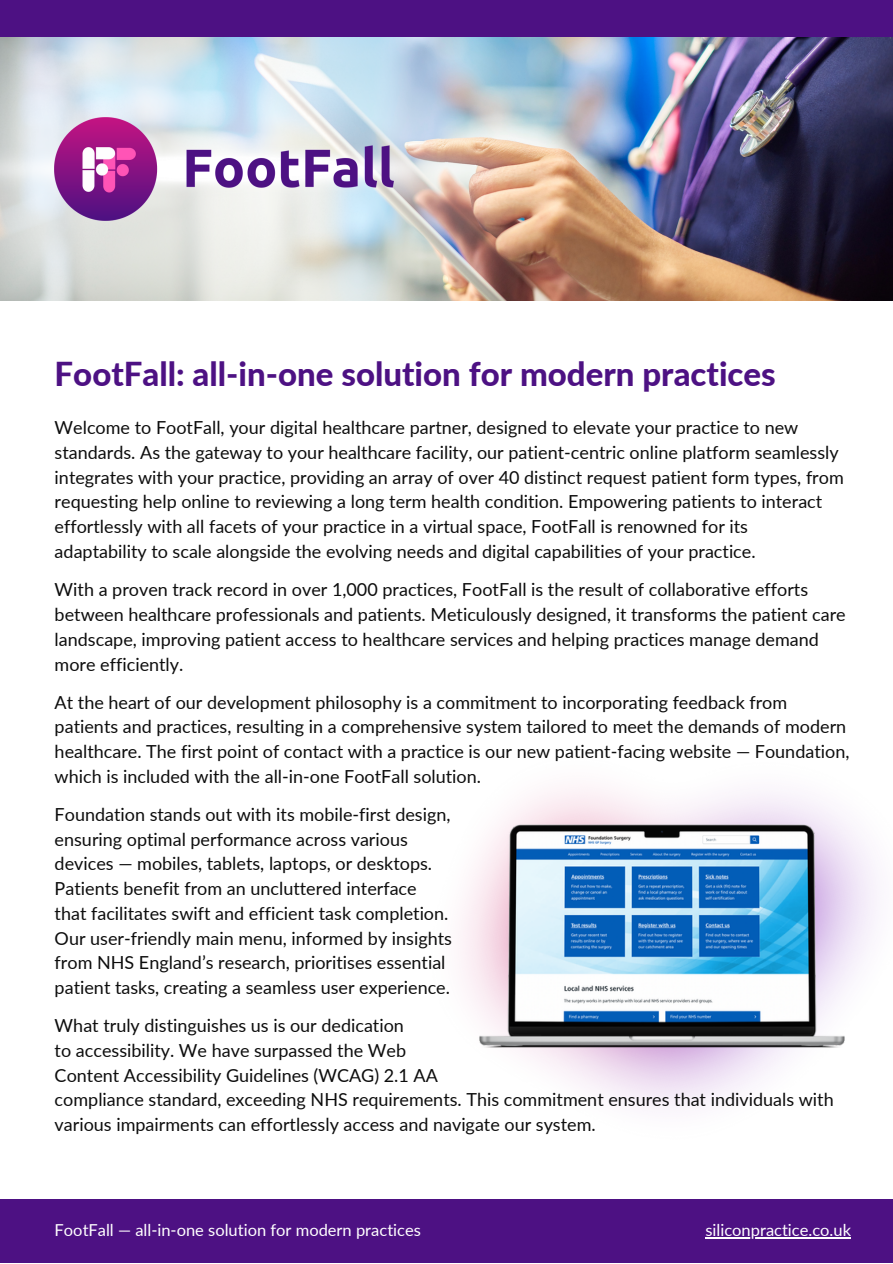
<style>
.page{position:relative;width:893px;height:1264px;background:#fff}
.page>*{position:absolute;margin:0;border:0;box-sizing:border-box;transform-origin:0 0}
.t1{font:800 33px "Lato";color:#4d1183}
.t2{font:18px/24.8px "Lato";color:#0d0d0d}
.t3{font:16.5px "Lato";color:#fff}
</style>
<div class="page">
<img style="left:561px;top:37px;width:331px;height:263px">
<img style="left:335px;top:37px;width:226px;height:263px">
<img style="left:393px;top:140px;width:187px;height:57px">
<img style="left:0;top:37px;width:335px;height:264px">
<img style="left:55px;top:117px;width:338px;height:104px">
<div style="left:0;top:1199px;width:892px;height:63px;background:#4d1183"></div>
<img style="left:461px;top:788px;width:417px;height:320px">
<div style="left:0;top:0;width:892px;height:37px;background:#4d1183"></div>
<hr style="left:705px;top:1237px;width:146px;height:1px;background:#fff">
<p class="t1" style="left:55px;top:354px;width:722px">FootFall: all-in-one solution for modern practices</p>
<p class="t2" style="left:55px;top:415px;width:790px">Welcome to FootFall, your digital healthcare partner, designed to elevate your practice to new standards. As the gateway to your healthcare facility, our patient-centric online platform seamlessly integrates with your practice, providing an array of over 40 distinct request patient form types, from requesting help online to reviewing a long term health condition. Empowering patients to interact effortlessly with all facets of your practice in a virtual space, FootFall is renowned for its adaptability to scale alongside the evolving needs and digital capabilities of your practice.</p>
<p class="t2" style="left:55px;top:577px;width:792px">With a proven track record in over 1,000 practices, FootFall is the result of collaborative efforts between healthcare professionals and patients. Meticulously designed, it transforms the patient care landscape, improving patient access to healthcare services and helping practices manage demand more efficiently.</p>
<p class="t2" style="left:55px;top:689px;width:796px">At the heart of our development philosophy is a commitment to incorporating feedback from patients and practices, resulting in a comprehensive system tailored to meet the demands of modern healthcare. The first point of contact with a practice is our new patient-facing website — Foundation, which is included with the all-in-one FootFall solution.</p>
<p class="t2" style="left:55px;top:801px;width:399px">Foundation stands out with its mobile-first design, ensuring optimal performance across various devices — mobiles, tablets, laptops, or desktops.<br>Patients benefit from an uncluttered interface that facilitates swift and efficient task completion.<br>Our user-friendly main menu, informed by insights from NHS England’s research, prioritises essential patient tasks, creating a seamless user experience.</p>
<p class="t2" style="left:55px;top:1012px;width:351px">What truly distinguishes us is our dedication</p>
<p class="t2" style="left:55px;top:1037px;width:353px">to accessibility. We have surpassed the Web</p>
<p class="t2" style="left:55px;top:1062px;width:385px">Content Accessibility Guidelines (WCAG) 2.1 AA</p>
<p class="t2" style="left:55px;top:1086px;width:780px">compliance standard, exceeding NHS requirements. This commitment ensures that individuals with various impairments can effortlessly access and navigate our system.</p>
<p class="t3" style="left:55px;top:1220px;width:368px">FootFall — all-in-one solution for modern practices</p>
<p class="t3" style="left:705px;top:1220px;width:147px">siliconpractice.co.uk</p>
</div>
